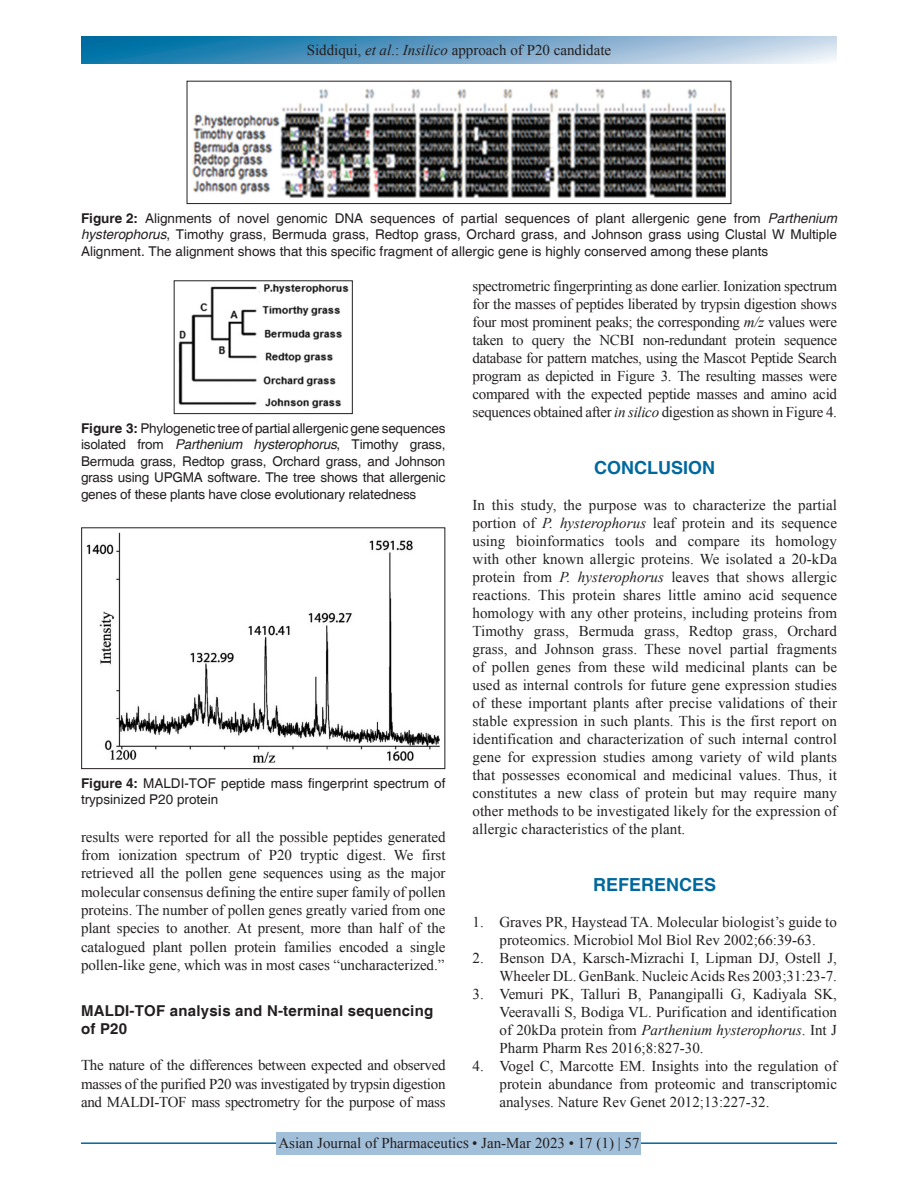
<style>
.page{position:relative;width:918px;height:1188px;background:#fff}
.page>*{position:absolute;margin:0;border:0;box-sizing:border-box;transform-origin:0 0}
.t1{font:700 18px "Helvetica";color:#00689e}
.TX{font:15px/18px "Times New Roman";letter-spacing:-.005em;color:#231f20;text-align:justify}
.REF{font:15px/18px "Times New Roman";color:#231f20;text-align:justify}
.RF{font:15px "Times New Roman";color:#231f20}
.t2{font:700 15px/18.3px "Helvetica";letter-spacing:.015em;color:#231f20}
.FGC{font:13.5px/16.5px "Helvetica";color:#231f20;text-align:justify}
.s1{font-style:italic}
.s2{font-weight:700}
</style>
<div class="page">
<svg style="left:81px;top:37px;width:756px;height:27px;background:#6ba4c8"></svg>
<hr style="left:81px;top:1142px;width:756px;height:2px;background:#00689e">
<div style="left:277px;top:1132px;width:364px;height:22px;background:#a2bfda"></div>
<img style="left:192px;top:88px;width:534px;height:110px">
<div style="left:187px;top:81px;width:544px;height:123px;border:1px solid #231f20"></div>
<img style="left:86px;top:532px;width:354px;height:231px">
<div style="left:81px;top:528px;width:364px;height:241px;border:1px solid #231f20"></div>
<img style="left:178px;top:284px;width:171px;height:125px">
<div style="left:174px;top:281px;width:179px;height:133px;border:1px solid #231f20"></div>
<p class="TX" style="left:307px;top:41px;width:306px">Siddiqui, <span class="s1">et al</span>.: <span class="s1">Insilico</span> approach of P20 candidate</p>
<p class="FGC" style="left:81px;top:210px;width:757px"><span class="s2">Figure 2:</span> Alignments of novel genomic DNA sequences of partial sequences of plant allergenic gene from <span class="s1">Parthenium hysterophorus</span>, Timothy grass, Bermuda grass, Redtop grass, Orchard grass, and Johnson grass using Clustal W Multiple Alignment. The alignment shows that this specific fragment of allergic gene is highly conserved among these plants</p>
<p class="FGC" style="left:81px;top:420px;width:366px"><span class="s2">Figure 3:</span> Phylogenetic tree of partial allergenic gene sequences isolated from <span class="s1">Parthenium hysterophorus</span>, Timothy grass, Bermuda grass, Redtop grass, Orchard grass, and Johnson grass using UPGMA software. The tree shows that allergenic genes of these plants have close evolutionary relatedness</p>
<p class="FGC" style="left:81px;top:775px;width:366px"><span class="s2">Figure 4:</span> MALDI-TOF peptide mass fingerprint spectrum of trypsinized P20 protein</p>
<p class="TX" style="left:81px;top:827px;width:366px">results were reported for all the possible peptides generated from ionization spectrum of P20 tryptic digest. We first retrieved all the pollen gene sequences using as the major molecular consensus defining the entire super family of pollen proteins. The number of pollen genes greatly varied from one plant species to another. At present, more than half of the catalogued plant pollen protein families encoded a single pollen-like gene, which was in most cases “uncharacterized.”</p>
<h2 class="t2" style="left:81px;top:1002px;width:354px">MALDI-TOF analysis and N-terminal sequencing of P20</h2>
<p class="TX" style="left:81px;top:1056px;width:366px">The nature of the differences between expected and observed masses of the purified P20 was investigated by trypsin digestion and MALDI-TOF mass spectrometry for the purpose of mass</p>
<p class="TX" style="left:472px;top:277px;width:366px">spectrometric fingerprinting as done earlier. Ionization spectrum for the masses of peptides liberated by trypsin digestion shows four most prominent peaks; the corresponding <span class="s1">m/z</span> values were taken to query the NCBI non-redundant protein sequence database for pattern matches, using the Mascot Peptide Search program as depicted in Figure 3. The resulting masses were compared with the expected peptide masses and amino acid sequences obtained after <span class="s1">in silico</span> digestion as shown in Figure 4.</p>
<h1 class="t1" style="left:594px;top:457px;width:122px">CONCLUSION</h1>
<p class="TX" style="left:472px;top:496px;width:366px">In this study, the purpose was to characterize the partial portion of <span class="s1">P. hysterophorus</span> leaf protein and its sequence using bioinformatics tools and compare its homology with other known allergic proteins. We isolated a 20-kDa protein from <span class="s1">P. hysterophorus</span> leaves that shows allergic reactions. This protein shares little amino acid sequence homology with any other proteins, including proteins from Timothy grass, Bermuda grass, Redtop grass, Orchard grass, and Johnson grass. These novel partial fragments of pollen genes from these wild medicinal plants can be used as internal controls for future gene expression studies of these important plants after precise validations of their stable expression in such plants. This is the first report on identification and characterization of such internal control gene for expression studies among variety of wild plants that possesses economical and medicinal values. Thus, it constitutes a new class of protein but may require many other methods to be investigated likely for the expression of allergic characteristics of the plant.</p>
<h1 class="t1" style="left:593px;top:874px;width:125px">REFERENCES</h1>
<p class="REF" style="left:472px;top:913px;width:366px;text-align:center">1. Graves PR, Haystead TA. Molecular biologist’s guide to proteomics. Microbiol Mol Biol Rev 2002;66:39-63.</p>
<p class="REF" style="left:472px;top:949px;width:366px;text-align:right">2. Benson DA, Karsch-Mizrachi I, Lipman DJ, Ostell J,<br>Wheeler DL. GenBank. Nucleic Acids Res 2003;31:23-7.</p>
<p class="REF" style="left:500px;top:985px;width:339px;text-indent:-27px">3. Vemuri PK, Talluri B, Panangipalli G, Kadiyala SK, Veeravalli S, Bodiga VL. Purification and identification of 20kDa protein from <span class="s1">Parthenium hysterophorus</span>. Int J Pharm Pharm Res 2016;8:827-30.</p>
<p class="REF" style="left:500px;top:1057px;width:339px;text-indent:-27px">4. Vogel C, Marcotte EM. Insights into the regulation of protein abundance from proteomic and transcriptomic analyses. Nature Rev Genet 2012;13:227-32.</p>
<p class="RF" style="left:278px;top:1133px;width:363px">Asian Journal of Pharmaceutics • Jan-Mar 2023 • 17 (1) | 57</p>
</div>
